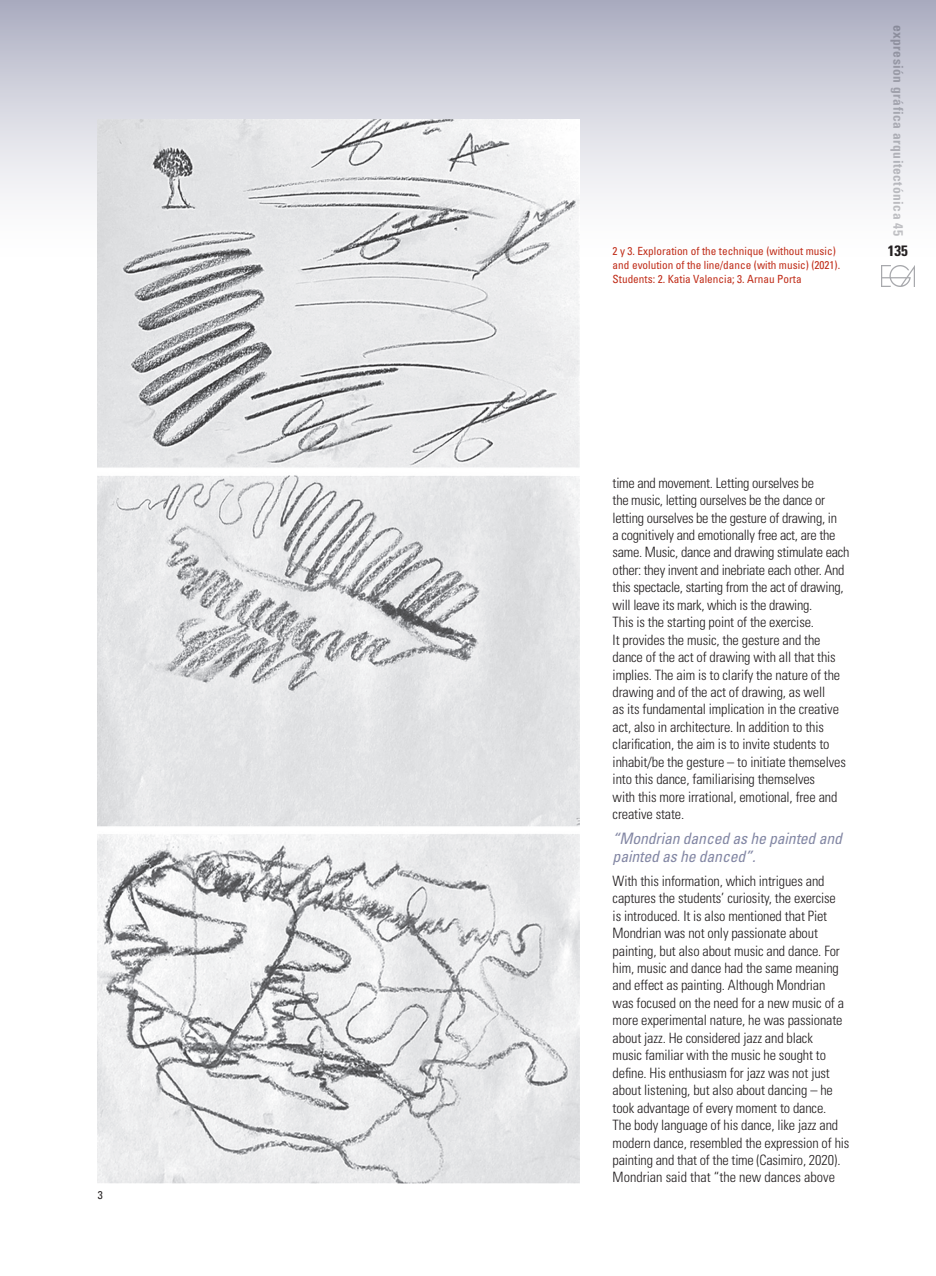
<style>
.page{position:relative;width:936px;height:1276px;background:#fff}
.page>*{position:absolute;margin:0;border:0;box-sizing:border-box;transform-origin:0 0}
.t1{font:italic condensed 15.75px/18.1px "Univers";letter-spacing:-.01em;color:#8387a4}
.t2{font:700 condensed 15px "Univers";color:#231f20}
.t3{font:300 condensed 14.25px/17.4px "Univers";letter-spacing:-.01em;color:#231f20}
.t4{font:700 condensed 13.5px "Univers";letter-spacing:.035em;color:#a8a9ad}
.t5{font:condensed 11.25px/14.2px "Univers";color:#c02d19}
.PIES_DE_FOTO_INGLES{font:condensed 11.25px "Univers";color:#231f20}
</style>
<div class="page">
<div style="left:0;top:0;width:935px;height:259px;background:linear-gradient(to bottom,#b0b1c4,#fff)"></div>
<img style="left:98px;top:119px;width:481px;height:1064px">
<img style="left:881px;top:265px;width:33px;height:21px">
<p class="PIES_DE_FOTO_INGLES" style="left:98px;top:1188px;width:6px">3</p>
<p class="t5" style="left:612px;top:243px;width:229px">2 y 3. Exploration of the technique (without music) and evolution of the line/dance (with music) (2021).<br>Students: 2. Katia Valencia; 3. Arnau Porta</p>
<p class="t4" style="left:906px;top:25px;width:213px;rotate:90deg">expresión gráfica arquitectónica 45</p>
<p class="t2" style="left:887px;top:242px;width:21px">135</p>
<p class="t3" style="left:612px;top:474px;width:238px">time and movement. Letting ourselves be<br>the music, letting ourselves be the dance or letting ourselves be the gesture of drawing, in<br>a cognitively and emotionally free act, are the same. Music, dance and drawing stimulate each other: they invent and inebriate each other. And this spectacle, starting from the act of drawing, will leave its mark, which is the drawing.</p>
<p class="t3" style="left:612px;top:613px;width:235px">This is the starting point of the exercise.<br>It provides the music, the gesture and the dance of the act of drawing with all that this implies. The aim is to clarify the nature of the drawing and of the act of drawing, as well<br>as its fundamental implication in the creative act, also in architecture. In addition to this clarification, the aim is to invite students to inhabit/be the gesture – to initiate themselves into this dance, familiarising themselves<br>with this more irrational, emotional, free and creative state.</p>
<p class="t1" style="left:612px;top:829px;width:231px">“Mondrian danced as he painted and painted as he danced”.</p>
<p class="t3" style="left:612px;top:872px;width:238px">With this information, which intrigues and captures the students’ curiosity, the exercise<br>is introduced. It is also mentioned that Piet Mondrian was not only passionate about painting, but also about music and dance. For him, music and dance had the same meaning and effect as painting. Although Mondrian was focused on the need for a new music of a more experimental nature, he was passionate about jazz. He considered jazz and black<br>music familiar with the music he sought to define. His enthusiasm for jazz was not just about listening, but also about dancing – he took advantage of every moment to dance.<br>The body language of his dance, like jazz and modern dance, resembled the expression of his painting and that of the time (Casimiro, 2020).<br>Mondrian said that “the new dances above</p>
</div>
